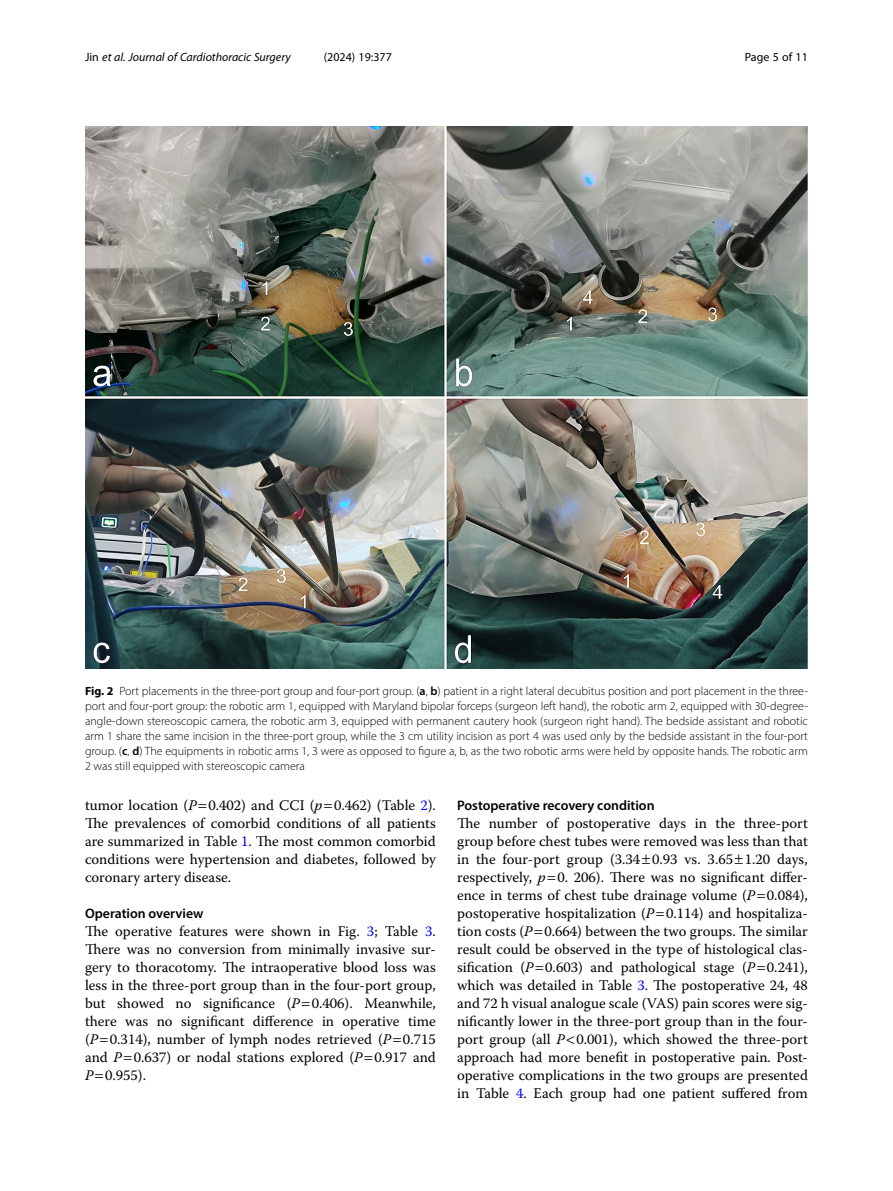
<style>
.page{position:relative;width:893px;height:1191px;background:#fff}
.page>*{position:absolute;margin:0;border:0;box-sizing:border-box;transform-origin:0 0}
.Body_Text{font:14.7px/18px "Warnock Pro";color:#000;text-align:justify}
.Head_2{font:600 13.8px "Myriad Pro";color:#000}
.Figure_Caption{font:300 12px/15px "Myriad Pro";color:#000;text-align:justify}
.t1{font:italic 12px "Myriad Pro";color:#000}
.t2{font:12px "Myriad Pro";color:#000}
.s1{font-style:normal}
.s2{font-weight:700}
.s3{font-weight:600}
.s4{font-style:italic}
.s5{color:#00f}
</style>
<div class="page">
<img style="left:85px;top:126px;width:723px;height:542px">
<p class="t1" style="left:85px;top:50px;width:207px"><span class="s1">Jin</span> et al. Journal of Cardiothoracic Surgery</p>
<p class="t2" style="left:324px;top:50px;width:70px">(2024) 19:377</p>
<p class="t2" style="left:745px;top:50px;width:65px">Page 5 of 11</p>
<p class="Figure_Caption" style="left:85px;top:684px;width:724px"><span class="s2">Fig. 2</span> Port placements in the three-port group and four-port group. (<span class="s3">a</span>, <span class="s3">b</span>) patient in a right lateral decubitus position and port placement in the three&shy;port and four-port group: the robotic arm 1, equipped with Maryland bipolar forceps (surgeon left hand), the robotic arm 2, equipped with 30-degree&shy;angle-down stereoscopic camera, the robotic arm 3, equipped with permanent cautery hook (surgeon right hand). The bedside assistant and robotic arm 1 share the same incision in the three-port group, while the 3 cm utility incision as port 4 was used only by the bedside assistant in the four-port group. (<span class="s3">c</span>, <span class="s3">d</span>) The equipments in robotic arms 1, 3 were as opposed to figure a, b, as the two robotic arms were held by opposite hands. The robotic arm 2 was still equipped with stereoscopic camera</p>
<p class="Body_Text" style="left:85px;top:796px;width:352px">tumor location (<span class="s4">P</span> 0.402) and CCI (<span class="s4">p</span> 0.462) (Table <span class="s5">2</span>).<br>The prevalences of comorbid conditions of all patients are summarized in Table <span class="s5">1</span>. The most common comorbid conditions were hypertension and diabetes, followed by coronary artery disease.</p>
<p class="Head_2" style="left:85px;top:905px;width:120px">Operation overview</p>
<p class="Body_Text" style="left:85px;top:922px;width:352px">The operative features were shown in Fig. <span class="s5">3</span>; Table <span class="s5">3</span>.<br>There was no conversion from minimally invasive sur&shy;gery to thoracotomy. The intraoperative blood loss was less in the three-port group than in the four-port group, but showed no significance (<span class="s4">P</span> 0.406). Meanwhile, there was no significant difference in operative time (<span class="s4">P</span> 0.314), number of lymph nodes retrieved (<span class="s4">P</span> 0.715 and <span class="s4">P</span> 0.637) or nodal stations explored (<span class="s4">P</span> 0.917 and <span class="s4">P</span> 0.955).</p>
<p class="Head_2" style="left:457px;top:797px;width:199px">Postoperative recovery condition</p>
<p class="Body_Text" style="left:457px;top:814px;width:352px">The number of postoperative days in the three-port group before chest tubes were removed was less than that in the four-port group (3.34 0.93 vs. 3.65 1.20 days, respectively, <span class="s4">p</span> 0. 206). There was no significant differ&shy;ence in terms of chest tube drainage volume (<span class="s4">P</span> 0.084), postoperative hospitalization (<span class="s4">P</span> 0.114) and hospitaliza&shy;tion costs (<span class="s4">P</span> 0.664) between the two groups. The similar result could be observed in the type of histological clas&shy;sification (<span class="s4">P</span> 0.603) and pathological stage (<span class="s4">P</span> 0.241), which was detailed in Table <span class="s5">3</span>. The postoperative 24, 48 and 72 h visual analogue scale (VAS) pain scores were sig&shy;nificantly lower in the three-port group than in the four&shy;port group (all <span class="s4">P</span> 0.001), which showed the three-port approach had more benefit in postoperative pain. Post&shy;operative complications in the two groups are presented in Table <span class="s5">4</span>. Each group had one patient suffered from</p>
</div>
